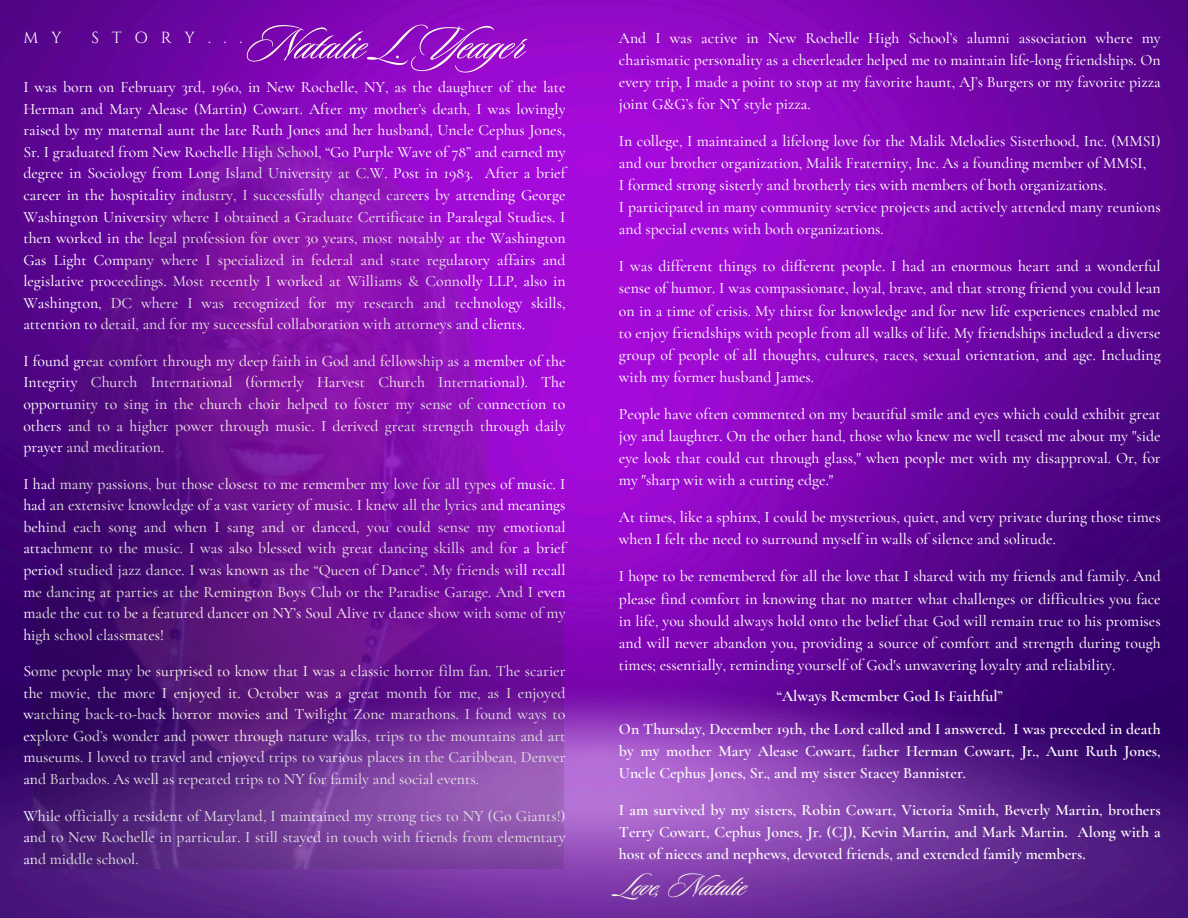
<style>
.page{position:relative;width:1188px;height:918px;background:#fff}
.page>*{position:absolute;margin:0;border:0;box-sizing:border-box;transform-origin:0 0}
.t1{font:50.4px "Sloop Script Pro";color:#fefbeb}
.t2{font:33px "Sloop Script Pro";color:#fefbeb}
.t3{font:16.05px "Cinzel";letter-spacing:.8em;color:#fff}
.t4{font:500 15.75px/21.6px "Cormorant Garamond";color:#fff;text-align:justify}
.t5{font:600 15.75px/22px "Cormorant Garamond";color:#fff;text-align:justify}
</style>
<div class="page">
<img style="left:0;top:0;width:1188px;height:918px">
<img style="left:34px;top:142px;width:530px;height:727px">
<p class="t3" style="left:23px;top:28px;width:40px">M Y</p>
<p class="t3" style="left:91px;top:28px;width:152px">STORY...</p>
<p class="t1" style="left:247px;top:18px;width:290px">Natalie L. Yeager</p>
<p class="t4" style="left:619px;top:27px;width:543px;line-height:22px">And I was active in New Rochelle High School’s alumni association where my charismatic personality as a cheerleader helped me to maintain life-long friendships. On every trip, I made a point to stop at my favorite haunt, AJ’s Burgers or my favorite pizza joint G&amp;G’s for NY style pizza.</p>
<p class="t4" style="left:619px;top:130px;width:543px;line-height:22px">In college, I maintained a lifelong love for the Malik Melodies Sisterhood, Inc. (MMSI) and our brother organization, Malik Fraternity, Inc. As a founding member of MMSI,</p>
<p class="t4" style="left:619px;top:174px;width:489px">I formed strong sisterly and brotherly ties with members of both organizations.</p>
<p class="t4" style="left:619px;top:196px;width:543px;line-height:22px">I participated in many community service projects and actively attended many reunions and special events with both organizations.</p>
<p class="t4" style="left:619px;top:255px;width:543px;line-height:22px">I was different things to different people. I had an enormous heart and a wonderful sense of humor. I was compassionate, loyal, brave, and that strong friend you could lean on in a time of crisis. My thirst for knowledge and for new life experiences enabled me to enjoy friendships with people from all walks of life. My friendships included a diverse group of people of all thoughts, cultures, races, sexual orientation, and age. Including with my former husband James.</p>
<p class="t4" style="left:619px;top:403px;width:543px;line-height:22px">People have often commented on my beautiful smile and eyes which could exhibit great joy and laughter. On the other hand, those who knew me well teased me about my "side eye look that could cut through glass," when people met with my disapproval. Or, for my "sharp wit with a cutting edge."</p>
<p class="t4" style="left:619px;top:506px;width:543px;line-height:22px">At times, like a sphinx, I could be mysterious, quiet, and very private during those times when I felt the need to surround myself in walls of silence and solitude.</p>
<p class="t4" style="left:619px;top:565px;width:543px;line-height:22px">I hope to be remembered for all the love that I shared with my friends and family. And please find comfort in knowing that no matter what challenges or difficulties you face in life, you should always hold onto the belief that God will remain true to his promises and will never abandon you, providing a source of comfort and strength during tough times; essentially, reminding yourself of God's unwavering loyalty and reliability.</p>
<p class="t5" style="left:777px;top:685px;width:227px">“Always Remember God Is Faithful”</p>
<p class="t5" style="left:619px;top:718px;width:543px">On Thursday, December 19th, the Lord called and I answered. I was preceded in death by my mother Mary Alease Cowart, father Herman Cowart, Jr., Aunt Ruth Jones, Uncle Cephus Jones, Sr., and my sister Stacey Bannister.</p>
<p class="t5" style="left:619px;top:799px;width:543px">I am survived by my sisters, Robin Cowart, Victoria Smith, Beverly Martin, brothers Terry Cowart, Cephus Jones, Jr. (CJ), Kevin Martin, and Mark Martin. Along with a host of nieces and nephews, devoted friends, and extended family members.</p>
<p class="t2" style="left:618px;top:869px;width:130px">Love, Natalie</p>
<h1 class="t4" style="left:23px;top:76px;width:544px">I was born on February 3rd, 1960, in New Rochelle, NY, as the daughter of the late Herman and Mary Alease (Martin) Cowart. After my mother’s death, I was lovingly raised by my maternal aunt the late Ruth Jones and her husband, Uncle Cephus Jones, Sr. I graduated from New Rochelle High School, “Go Purple Wave of 78” and earned my degree in Sociology from Long Island University at C.W. Post in 1983. After a brief career in the hospitality industry, I successfully changed careers by attending George Washington University where I obtained a Graduate Certificate in Paralegal Studies. I then worked in the legal profession for over 30 years, most notably at the Washington Gas Light Company where I specialized in federal and state regulatory affairs and legislative proceedings. Most recently I worked at Williams &amp; Connolly LLP, also in Washington, DC where I was recognized for my research and technology skills, attention to detail, and for my successful collaboration with attorneys and clients.</h1>
<h3 class="t4" style="left:23px;top:350px;width:544px">I found great comfort through my deep faith in God and fellowship as a member of the Integrity Church International (formerly Harvest Church International). The opportunity to sing in the church choir helped to foster my sense of connection to others and to a higher power through music. I derived great strength through daily prayer and meditation.</h3>
<p class="t4" style="left:23px;top:473px;width:544px">I had many passions, but those closest to me remember my love for all types of music. I had an extensive knowledge of a vast variety of music. I knew all the lyrics and meanings behind each song and when I sang and or danced, you could sense my emotional attachment to the music. I was also blessed with great dancing skills and for a brief period studied jazz dance. I was known as the “Queen of Dance”. My friends will recall me dancing at parties at the Remington Boys Club or the Paradise Garage. And I even made the cut to be a featured dancer on NY’s Soul Alive tv dance show with some of my high school classmates!</p>
<p class="t4" style="left:23px;top:660px;width:544px">Some people may be surprised to know that I was a classic horror film fan. The scarier the movie, the more I enjoyed it. October was a great month for me, as I enjoyed watching back-to-back horror movies and Twilight Zone marathons. I found ways to explore God’s wonder and power through nature walks, trips to the mountains and art museums. I loved to travel and enjoyed trips to various places in the Caribbean, Denver and Barbados. As well as repeated trips to NY for family and social events.</p>
<p class="t4" style="left:23px;top:805px;width:544px">While officially a resident of Maryland, I maintained my strong ties to NY (Go Giants!) and to New Rochelle in particular. I still stayed in touch with friends from elementary and middle school.</p>
</div>
